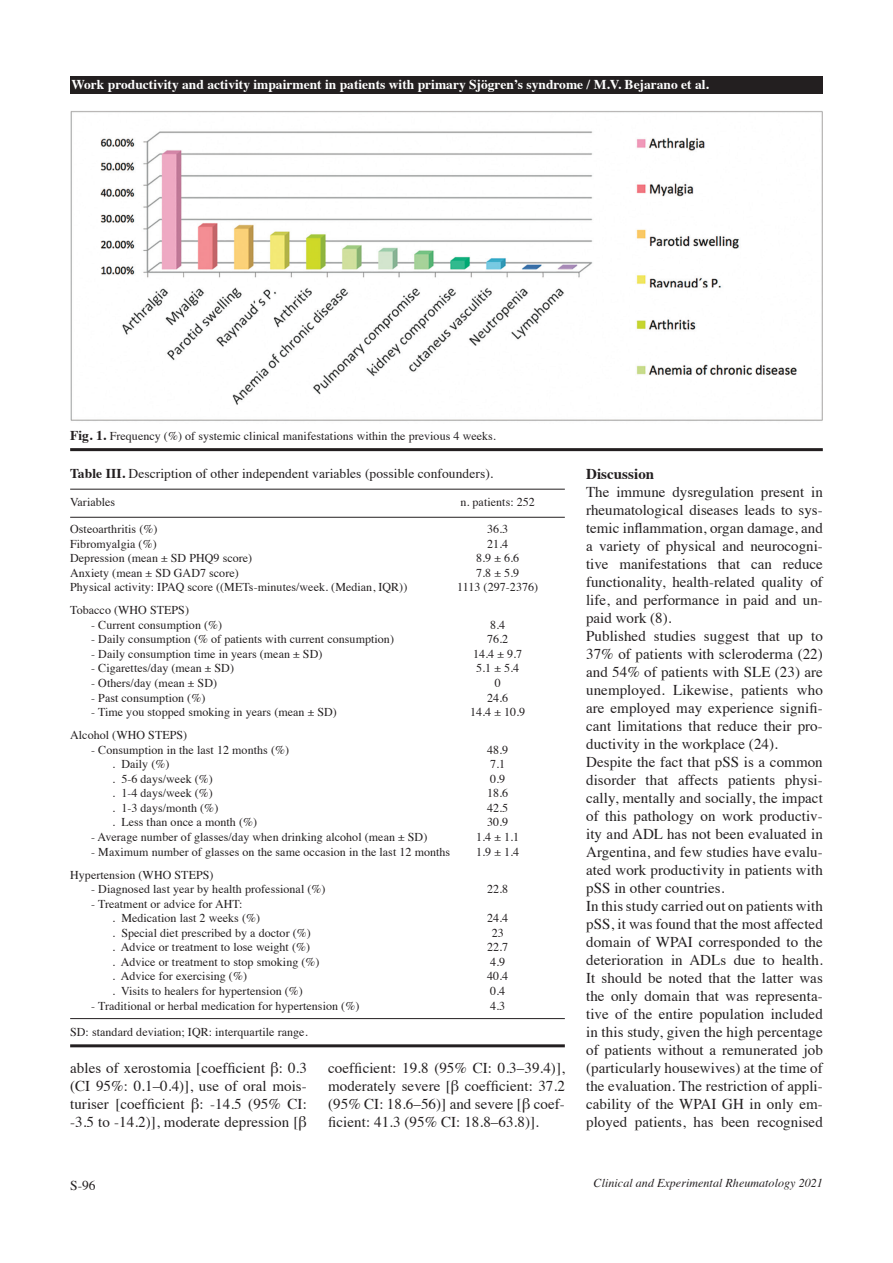
<style>
.page{position:relative;width:893px;height:1263px;background:#fff}
.page>*{position:absolute;margin:0;border:0;box-sizing:border-box;transform-origin:0 0}
.t1{font:15px/18px "Times";letter-spacing:.005em;color:#231f20;text-align:justify}
.t2{font:700 15px "Times";letter-spacing:.005em;color:#231f20}
.t3{font:700 13.5px "Times";color:#fff}
.t4{font:13.5px "Times";letter-spacing:.005em;color:#231f20}
.t5{font:12px "Times";letter-spacing:.005em;color:#231f20}
.t6{font:italic 12px "Times";letter-spacing:.005em;color:#231f20}
.s1{font-weight:700;font-size:13.5px}
.s2{font-weight:700}
</style>
<div class="page">
<div style="left:70px;top:77px;width:753px;height:17px;background:#231f20"></div>
<img style="left:70px;top:111px;width:753px;height:310px">
<hr style="left:70px;top:448px;width:753px;height:3px;background:#231f20">
<hr style="left:70px;top:489px;width:495px;height:1px;background:#231f20">
<hr style="left:70px;top:517px;width:495px;height:1px;background:#231f20">
<hr style="left:70px;top:1018px;width:495px;height:1px;background:#231f20">
<hr style="left:70px;top:1044px;width:495px;height:3px;background:#231f20">
<p class="t3" style="left:71px;top:71px;width:639px">Work productivity and activity impairment in patients with primary Sjögren’s syndrome / M.V. Bejarano et al.</p>
<p class="t5" style="left:70px;top:424px;width:427px"><span class="s1">Fig. 1.</span> Frequency (%) of systemic clinical manifestations within the previous 4 weeks.</p>
<p class="t4" style="left:70px;top:461px;width:425px"><span class="s2">Table III.</span> Description of other independent variables (possible confounders).</p>
<p class="t5" style="left:70px;top:491px;width:47px">Variables</p>
<p class="t5" style="left:460px;top:491px;width:76px">n. patients: 252</p>
<p class="t5" style="left:70px;top:518px;width:89px">Osteoarthritis (%)</p>
<p class="t5" style="left:487px;top:518px;width:23px">36.3</p>
<p class="t5" style="left:70px;top:532px;width:88px">Fibromyalgia (%)</p>
<p class="t5" style="left:487px;top:532px;width:23px">21.4</p>
<p class="t5" style="left:70px;top:547px;width:184px">Depression (mean ± SD PHQ9 score)</p>
<p class="t5" style="left:476px;top:547px;width:45px">8.9 ± 6.6</p>
<p class="t5" style="left:70px;top:561px;width:170px">Anxiety (mean ± SD GAD7 score)</p>
<p class="t5" style="left:476px;top:561px;width:45px">7.8 ± 5.9</p>
<p class="t5" style="left:70px;top:576px;width:339px">Physical activity: IPAQ score ((METs-minutes/week. (Median, IQR))</p>
<p class="t5" style="left:457px;top:576px;width:82px">1113 (297-2376)</p>
<p class="t5" style="left:70px;top:599px;width:120px">Tobacco (WHO STEPS)</p>
<p class="t5" style="left:91px;top:613px;width:133px">- Current consumption (%)</p>
<p class="t5" style="left:490px;top:613px;width:17px">8.4</p>
<p class="t5" style="left:91px;top:628px;width:304px">- Daily consumption (% of patients with current consumption)</p>
<p class="t5" style="left:487px;top:628px;width:23px">76.2</p>
<p class="t5" style="left:91px;top:643px;width:233px">- Daily consumption time in years (mean ± SD)</p>
<p class="t5" style="left:473px;top:643px;width:51px">14.4 ± 9.7</p>
<p class="t5" style="left:91px;top:657px;width:144px">- Cigarettes/day (mean ± SD)</p>
<p class="t5" style="left:476px;top:657px;width:45px">5.1 ± 5.4</p>
<p class="t5" style="left:91px;top:672px;width:127px">- Others/day (mean ± SD)</p>
<p class="t5" style="left:495px;top:672px;width:7px">0</p>
<p class="t5" style="left:91px;top:686px;width:116px">- Past consumption (%)</p>
<p class="t5" style="left:487px;top:686px;width:23px">24.6</p>
<p class="t5" style="left:91px;top:701px;width:247px">- Time you stopped smoking in years (mean ± SD)</p>
<p class="t5" style="left:470px;top:701px;width:57px">14.4 ± 10.9</p>
<p class="t5" style="left:70px;top:724px;width:119px">Alcohol (WHO STEPS)</p>
<p class="t5" style="left:91px;top:738px;width:199px">- Consumption in the last 12 months (%)</p>
<p class="t5" style="left:487px;top:738px;width:23px">48.9</p>
<p class="t5" style="left:112px;top:753px;width:59px">. Daily (%)</p>
<p class="t5" style="left:490px;top:753px;width:17px">7.1</p>
<p class="t5" style="left:112px;top:767px;width:102px">. 5-6 days/week (%)</p>
<p class="t5" style="left:490px;top:767px;width:17px">0.9</p>
<p class="t5" style="left:112px;top:782px;width:102px">. 1-4 days/week (%)</p>
<p class="t5" style="left:487px;top:782px;width:23px">18.6</p>
<p class="t5" style="left:112px;top:797px;width:108px">. 1-3 days/month (%)</p>
<p class="t5" style="left:487px;top:797px;width:23px">42.5</p>
<p class="t5" style="left:112px;top:811px;width:146px">. Less than once a month (%)</p>
<p class="t5" style="left:487px;top:811px;width:23px">30.9</p>
<p class="t5" style="left:91px;top:826px;width:338px">- Average number of glasses/day when drinking alcohol (mean ± SD)</p>
<p class="t5" style="left:476px;top:826px;width:45px">1.4 ± 1.1</p>
<p class="t5" style="left:91px;top:840px;width:361px">- Maximum number of glasses on the same occasion in the last 12 months</p>
<p class="t5" style="left:476px;top:840px;width:45px">1.9 ± 1.4</p>
<p class="t5" style="left:70px;top:863px;width:145px">Hypertension (WHO STEPS)</p>
<p class="t5" style="left:91px;top:878px;width:236px">- Diagnosed last year by health professional (%)</p>
<p class="t5" style="left:487px;top:878px;width:23px">22.8</p>
<p class="t5" style="left:91px;top:892px;width:153px">- Treatment or advice for AHT:</p>
<p class="t5" style="left:112px;top:907px;width:150px">. Medication last 2 weeks (%)</p>
<p class="t5" style="left:487px;top:907px;width:23px">24.4</p>
<p class="t5" style="left:112px;top:921px;width:200px">. Special diet prescribed by a doctor (%)</p>
<p class="t5" style="left:492px;top:921px;width:14px">23</p>
<p class="t5" style="left:112px;top:936px;width:200px">. Advice or treatment to lose weight (%)</p>
<p class="t5" style="left:487px;top:936px;width:23px">22.7</p>
<p class="t5" style="left:112px;top:951px;width:209px">. Advice or treatment to stop smoking (%)</p>
<p class="t5" style="left:490px;top:951px;width:17px">4.9</p>
<p class="t5" style="left:112px;top:965px;width:136px">. Advice for exercising (%)</p>
<p class="t5" style="left:487px;top:965px;width:23px">40.4</p>
<p class="t5" style="left:112px;top:980px;width:192px">. Visits to healers for hypertension (%)</p>
<p class="t5" style="left:490px;top:980px;width:17px">0.4</p>
<p class="t5" style="left:91px;top:994px;width:270px">- Traditional or herbal medication for hypertension (%)</p>
<p class="t5" style="left:490px;top:994px;width:17px">4.3</p>
<p class="t5" style="left:70px;top:1020px;width:239px">SD: standard deviation; IQR: interquartile range.</p>
<p class="t1" style="left:70px;top:1058px;width:238px">ables of xerostomia [coefficient β: 0.3 (CI 95%: 0.1–0.4)], use of oral mois&shy;turiser [coefficient β: -14.5 (95% CI: -3.5 to -14.2)], moderate depression [β</p>
<p class="t1" style="left:328px;top:1058px;width:238px">coefficient: 19.8 (95% CI: 0.3–39.4)], moderately severe [β coefficient: 37.2 (95% CI: 18.6–56)] and severe [β coef&shy;ficient: 41.3 (95% CI: 18.8–63.8)].</p>
<p class="t2" style="left:586px;top:460px;width:70px">Discussion</p>
<p class="t1" style="left:586px;top:482px;width:238px">The immune dysregulation present in rheumatological diseases leads to sys&shy;temic inflammation, organ damage, and a variety of physical and neurocogni&shy;tive manifestations that can reduce functionality, health-related quality of life, and performance in paid and un&shy;paid work (8).</p>
<p class="t1" style="left:586px;top:626px;width:238px">Published studies suggest that up to 37% of patients with scleroderma (22) and 54% of patients with SLE (23) are unemployed. Likewise, patients who are employed may experience signifi&shy;cant limitations that reduce their pro&shy;ductivity in the workplace (24).</p>
<p class="t1" style="left:586px;top:752px;width:238px">Despite the fact that pSS is a common disorder that affects patients physi&shy;cally, mentally and socially, the impact of this pathology on work productiv&shy;ity and ADL has not been evaluated in Argentina, and few studies have evalu&shy;ated work productivity in patients with pSS in other countries.</p>
<p class="t1" style="left:586px;top:896px;width:238px">In this study carried out on patients with pSS, it was found that the most affected domain of WPAI corresponded to the deterioration in ADLs due to health.<br>It should be noted that the latter was the only domain that was representa&shy;tive of the entire population included in this study, given the high percentage of patients without a remunerated job (particularly housewives) at the time of the evaluation. The restriction of appli&shy;cability of the WPAI GH in only em&shy;ployed patients, has been recognised</p>
<p class="t4" style="left:70px;top:1172px;width:27px">S-96</p>
<p class="t6" style="left:594px;top:1173px;width:231px">Clinical and Experimental Rheumatology 2021</p>
</div>
